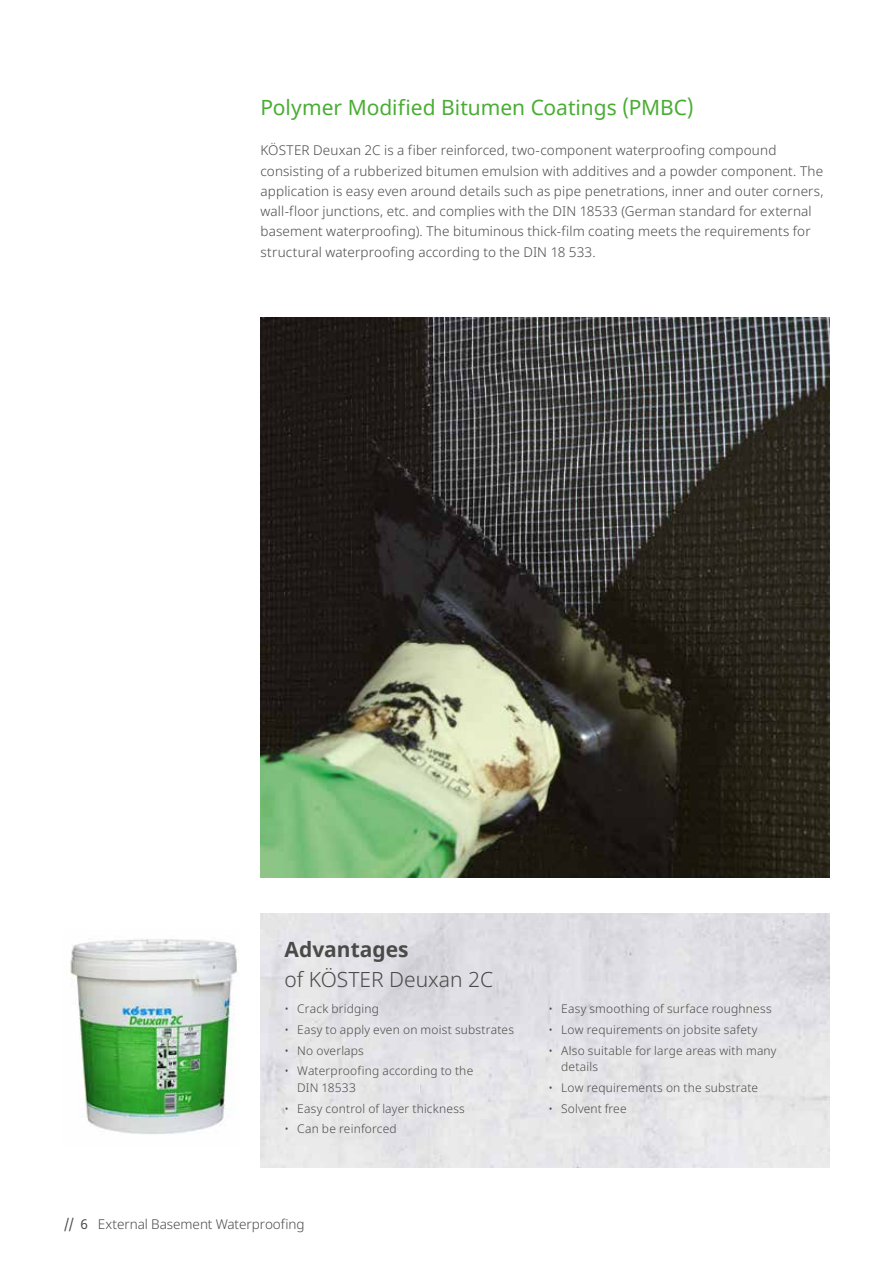
<style>
.page{position:relative;width:893px;height:1263px;background:#fff}
.page>*{position:absolute;margin:0;border:0;box-sizing:border-box;transform-origin:0 0}
.t1{font:21px "Noto Sans";color:#49ad33}
.t2{font:300 21px "Noto Sans";color:#4a4a49}
.t3{font:700 21px "Noto Sans";color:#4a4a49}
.t4{font:300 13.5px/20.2px "Noto Sans";letter-spacing:.01em;color:#4a4a49}
.t5{font:300 12px/16.5px "Noto Sans";letter-spacing:.015em;color:#4a4a49}
.s1{font-weight:400}
</style>
<div class="page">
<img style="left:260px;top:317px;width:569px;height:560px">
<img style="left:70px;top:939px;width:167px;height:195px">
<h1 class="t1" style="left:260px;top:93px;width:435px">Polymer Modified Bitumen Coatings (PMBC)</h1>
<p class="t4" style="left:260px;top:141px;width:565px">KÖSTER Deuxan 2C is a fiber reinforced, two-component waterproofing compound consisting of a rubberized bitumen emulsion with additives and a powder component. The application is easy even around details such as pipe penetrations, inner and outer corners, wall-floor junctions, etc. and complies with the DIN 18533 (German standard for external basement waterproofing). The bituminous thick-film coating meets the requirements for structural waterproofing according to the DIN 18 533.</p>
<h1 class="t3" style="left:285px;top:935px;width:126px">Advantages</h1>
<h1 class="t2" style="left:285px;top:965px;width:210px">of KÖSTER Deuxan 2C</h1>
<p class="t5" style="left:285px;top:1001px;width:96px">• Crack bridging</p>
<p class="t5" style="left:285px;top:1021px;width:231px">• Easy to apply even on moist substrates</p>
<p class="t5" style="left:285px;top:1042px;width:81px">• No overlaps</p>
<p class="t5" style="left:297px;top:1063px;width:177px;text-indent:-13px">• Waterproofing according to the<br>DIN 18533</p>
<p class="t5" style="left:285px;top:1100px;width:182px">• Easy control of layer thickness</p>
<p class="t5" style="left:285px;top:1121px;width:114px">• Can be reinforced</p>
<p class="t4" style="left:64px;top:1214px;width:242px"><span class="s1">// 6</span> External Basement Waterproofing</p>
<p class="t5" style="left:548px;top:1001px;width:225px">• Easy smoothing of surface roughness</p>
<p class="t5" style="left:548px;top:1021px;width:211px">• Low requirements on jobsite safety</p>
<p class="t5" style="left:561px;top:1042px;width:217px;text-indent:-13px">• Also suitable for large areas with many details</p>
<p class="t5" style="left:548px;top:1079px;width:211px">• Low requirements on the substrate</p>
<p class="t5" style="left:548px;top:1100px;width:80px">• Solvent free</p>
</div>
